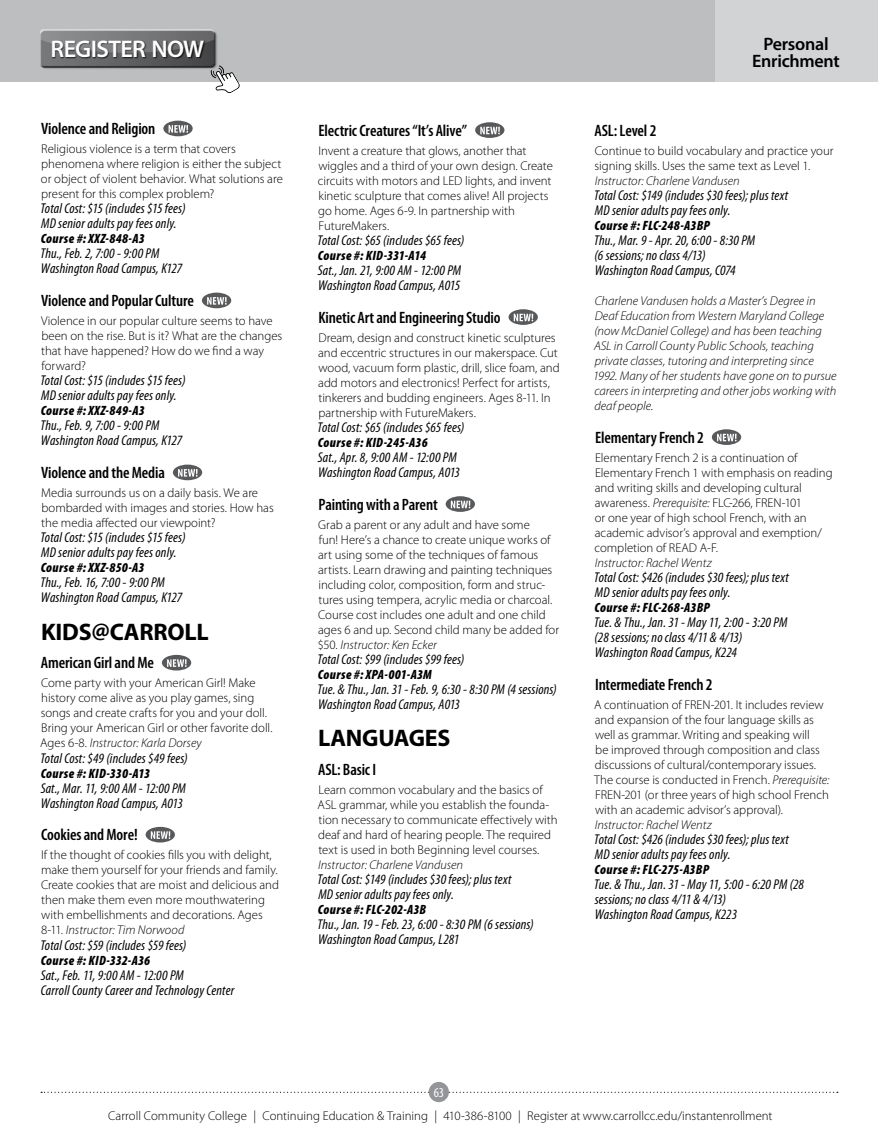
<style>
.page{position:relative;width:878px;height:1148px;background:#fff}
.page>*{position:absolute;margin:0;border:0;box-sizing:border-box;transform-origin:0 0}
.t1{font:600 24.15px "Myriad Pro";letter-spacing:-.025em;color:#fff}
.t2{font:700 24px "Myriad Pro";letter-spacing:-.01em;color:#000}
.t3{font:600 18px/17.1px "Myriad Pro";letter-spacing:-.015em;color:#000;text-align:center}
.t4{font:600 condensed 16.5px "Myriad Pro";letter-spacing:-.01em;color:#000}
.t5{font:italic condensed 14.25px/15px "Myriad Pro";letter-spacing:.01em;color:#000}
.t6{font:italic 900 condensed 13.5px "Myriad Pro";letter-spacing:.02em;color:#000}
.t7{font:condensed 13.5px "Myriad Pro";color:#fff}
.t8{font:300 12.75px/15px "Myriad Pro";color:#000}
.t9{font:italic 300 12.75px/15px "Myriad Pro";color:#000}
.s1{font-style:italic}
</style>
<div class="page">
<svg style="left:163px;top:121px;width:30px;height:15px"></svg>
<svg style="left:202px;top:292px;width:29px;height:16px"></svg>
<svg style="left:173px;top:464px;width:29px;height:16px"></svg>
<svg style="left:162px;top:655px;width:29px;height:15px"></svg>
<svg style="left:146px;top:826px;width:29px;height:16px"></svg>
<svg style="left:475px;top:122px;width:29px;height:16px"></svg>
<svg style="left:508px;top:309px;width:30px;height:16px"></svg>
<svg style="left:445px;top:496px;width:30px;height:16px"></svg>
<svg style="left:711px;top:429px;width:30px;height:16px"></svg>
<div style="left:714px;top:0;width:164px;height:81px;background:#d1d3d4"></div>
<svg style="left:41px;top:1091px;width:796px;height:1px"></svg>
<div style="left:428px;top:1081px;width:21px;height:21px;background:#939598;border-radius:50%"></div>
<div style="left:0;top:0;width:714px;height:81px;background:#bcbec0"></div>
<div style="left:40px;top:29px;width:175px;height:35px;background:#d6d7d8"></div>
<svg style="left:40px;top:30px;width:200px;height:63px"></svg>
<h1 class="t1" style="left:50px;top:36px;width:155px">REGISTER NOW</h1>
<p class="t4" style="left:41px;top:119px;width:116px">Violence and Religion</p>
<p class="t8" style="left:41px;top:142px;width:243px">Religious violence is a term that covers phenomena where religion is either the subject or object of violent behavior. What solutions are present for this complex problem?</p>
<p class="t5" style="left:40px;top:201px;width:147px">Total Cost: $15 (includes $15 fees)<br>MD senior adults pay fees only.</p>
<p class="t6" style="left:41px;top:232px;width:105px">Course #: XXZ-848-A3</p>
<p class="t5" style="left:40px;top:246px;width:143px">Thu., Feb. 2, 7:00 - 9:00 PM<br>Washington Road Campus, K127</p>
<p class="t4" style="left:41px;top:291px;width:154px">Violence and Popular Culture</p>
<p class="t8" style="left:41px;top:314px;width:243px">Violence in our popular culture seems to have been on the rise. But is it? What are the changes that have happened? How do we find a way forward?</p>
<p class="t5" style="left:40px;top:373px;width:147px">Total Cost: $15 (includes $15 fees)<br>MD senior adults pay fees only.</p>
<p class="t6" style="left:41px;top:403px;width:105px">Course #: XXZ-849-A3</p>
<p class="t5" style="left:40px;top:418px;width:143px">Thu., Feb. 9, 7:00 - 9:00 PM<br>Washington Road Campus, K127</p>
<p class="t4" style="left:41px;top:463px;width:125px">Violence and the Media</p>
<p class="t8" style="left:41px;top:485px;width:234px">Media surrounds us on a daily basis. We are bombarded with images and stories. How has the media affected our viewpoint?</p>
<p class="t5" style="left:40px;top:530px;width:147px">Total Cost: $15 (includes $15 fees)<br>MD senior adults pay fees only.</p>
<p class="t6" style="left:41px;top:560px;width:105px">Course #: XXZ-850-A3</p>
<p class="t5" style="left:40px;top:575px;width:143px">Thu., Feb. 16, 7:00 - 9:00 PM<br>Washington Road Campus, K127</p>
<h2 class="t2" style="left:41px;top:618px;width:156px">KIDS@CARROLL</h2>
<p class="t4" style="left:41px;top:653px;width:115px">American Girl and Me</p>
<p class="t8" style="left:40px;top:676px;width:234px">Come party with your American Girl! Make history come alive as you play games, sing songs and create crafts for you and your doll.<br>Bring your American Girl or other favorite doll.<br>Ages 6-8. <span class="s1">Instructor: Karla Dorsey</span></p>
<p class="t5" style="left:40px;top:750px;width:149px">Total Cost: $49 (includes $49 fees)</p>
<p class="t6" style="left:41px;top:766px;width:111px">Course #: KID-330-A13</p>
<p class="t5" style="left:41px;top:780px;width:147px">Sat., Mar. 11, 9:00 AM - 12:00 PM<br>Washington Road Campus, A013</p>
<p class="t4" style="left:41px;top:825px;width:98px">Cookies and More!</p>
<p class="t8" style="left:41px;top:848px;width:239px">If the thought of cookies fills you with delight, make them yourself for your friends and family.<br>Create cookies that are moist and delicious and then make them even more mouthwatering with embellishments and decorations. Ages 8-11. <span class="s1">Instructor: Tim Norwood</span></p>
<p class="t5" style="left:40px;top:937px;width:148px">Total Cost: $59 (includes $59 fees)</p>
<p class="t6" style="left:41px;top:952px;width:111px">Course #: KID-332-A36</p>
<p class="t5" style="left:41px;top:967px;width:195px">Sat., Feb. 11, 9:00 AM - 12:00 PM<br>Carroll County Career and Technology Center</p>
<p class="t4" style="left:318px;top:121px;width:150px">Electric Creatures “It’s Alive”</p>
<p class="t8" style="left:318px;top:143px;width:236px">Invent a creature that glows, another that wiggles and a third of your own design. Create circuits with motors and LED lights, and invent kinetic sculpture that comes alive! All projects go home. Ages 6-9. In partnership with FutureMakers.</p>
<p class="t5" style="left:317px;top:233px;width:148px">Total Cost: $65 (includes $65 fees)</p>
<p class="t6" style="left:318px;top:248px;width:110px">Course #: KID-331-A14</p>
<p class="t5" style="left:318px;top:263px;width:145px">Sat., Jan. 21, 9:00 AM - 12:00 PM<br>Washington Road Campus, A015</p>
<p class="t4" style="left:318px;top:308px;width:184px">Kinetic Art and Engineering Studio</p>
<p class="t8" style="left:318px;top:330px;width:243px">Dream, design and construct kinetic sculptures and eccentric structures in our makerspace. Cut wood, vacuum form plastic, drill, slice foam, and add motors and electronics! Perfect for artists, tinkerers and budding engineers. Ages 8-11. In partnership with FutureMakers.</p>
<p class="t5" style="left:317px;top:420px;width:148px">Total Cost: $65 (includes $65 fees)</p>
<p class="t6" style="left:318px;top:435px;width:111px">Course #: KID-245-A36</p>
<p class="t5" style="left:318px;top:450px;width:144px">Sat., Apr. 8, 9:00 AM - 12:00 PM<br>Washington Road Campus, A013</p>
<p class="t4" style="left:318px;top:495px;width:121px">Painting with a Parent</p>
<p class="t8" style="left:318px;top:517px;width:243px">Grab a parent or any adult and have some<br>fun! Here’s a chance to create unique works of art using some of the techniques of famous artists. Learn drawing and painting techniques including color, composition, form and struc&shy;tures using tempera, acrylic media or charcoal.<br>Course cost includes one adult and one child ages 6 and up. Second child many be added for $50. <span class="s1">Instructor: Ken Ecker</span></p>
<p class="t5" style="left:317px;top:652px;width:148px">Total Cost: $99 (includes $99 fees)</p>
<p class="t6" style="left:318px;top:667px;width:115px">Course #: XPA-001-A3M</p>
<p class="t5" style="left:317px;top:682px;width:241px">Tue. &amp; Thu., Jan. 31 - Feb. 9, 6:30 - 8:30 PM (4 sessions)<br>Washington Road Campus, A013</p>
<h2 class="t2" style="left:318px;top:725px;width:120px">LANGUAGES</h2>
<p class="t4" style="left:318px;top:760px;width:60px">ASL: Basic I</p>
<p class="t8" style="left:317px;top:782px;width:242px">Learn common vocabulary and the basics of ASL grammar, while you establish the founda&shy;tion necessary to communicate effectively with deaf and hard of hearing people. The required text is used in both Beginning level courses.</p>
<p class="t9" style="left:318px;top:857px;width:146px">Instructor: Charlene Vandusen</p>
<p class="t5" style="left:317px;top:872px;width:195px">Total Cost: $149 (includes $30 fees); plus text<br>MD senior adults pay fees only.</p>
<p class="t6" style="left:318px;top:902px;width:110px">Course #: FLC-202-A3B</p>
<p class="t5" style="left:317px;top:917px;width:218px">Thu., Jan. 19 - Feb. 23, 6:00 - 8:30 PM (6 sessions)<br>Washington Road Campus, L281</p>
<h3 class="t3" style="left:752px;top:36px;width:89px">Personal<br>Enrichment</h3>
<p class="t4" style="left:594px;top:121px;width:63px">ASL: Level 2</p>
<p class="t8" style="left:594px;top:143px;width:240px">Continue to build vocabulary and practice your signing skills. Uses the same text as Level 1.</p>
<p class="t9" style="left:594px;top:173px;width:146px">Instructor: Charlene Vandusen</p>
<p class="t5" style="left:594px;top:188px;width:195px">Total Cost: $149 (includes $30 fees); plus text<br>MD senior adults pay fees only.</p>
<p class="t6" style="left:594px;top:218px;width:117px">Course #: FLC-248-A3BP</p>
<p class="t5" style="left:594px;top:233px;width:163px">Thu., Mar. 9 - Apr. 20, 6:00 - 8:30 PM (6 sessions; no class 4/13)<br>Washington Road Campus, C074</p>
<p class="t9" style="left:593px;top:293px;width:245px">Charlene Vandusen holds a Master’s Degree in Deaf Education from Western Maryland College (now McDaniel College) and has been teaching ASL in Carroll County Public Schools, teaching private classes, tutoring and interpreting since 1992. Many of her students have gone on to pursue careers in interpreting and other jobs working with deaf people.</p>
<p class="t4" style="left:595px;top:428px;width:110px">Elementary French 2</p>
<p class="t8" style="left:594px;top:450px;width:239px">Elementary French 2 is a continuation of Elementary French 1 with emphasis on reading and writing skills and developing cultural awareness. <span class="s1">Prerequisite:</span> FLC-266, FREN-101<br>or one year of high school French, with an academic advisor’s approval and exemption/ completion of READ A-F.</p>
<p class="t9" style="left:594px;top:555px;width:118px">Instructor: Rachel Wentz</p>
<p class="t5" style="left:594px;top:570px;width:196px">Total Cost: $426 (includes $30 fees); plus text<br>MD senior adults pay fees only.</p>
<p class="t6" style="left:594px;top:600px;width:117px">Course #: FLC-268-A3BP</p>
<p class="t5" style="left:594px;top:615px;width:195px">Tue. &amp; Thu., Jan. 31 - May 11, 2:00 - 3:20 PM (28 sessions; no class 4/11 &amp; 4/13)<br>Washington Road Campus, K224</p>
<p class="t4" style="left:595px;top:675px;width:119px">Intermediate French 2</p>
<p class="t8" style="left:594px;top:697px;width:237px">A continuation of FREN-201. It includes review and expansion of the four language skills as well as grammar. Writing and speaking will<br>be improved through composition and class discussions of cultural/contemporary issues.<br>The course is conducted in French. <span class="s1">Prerequisite:<br></span>FREN-201 (or three years of high school French with an academic advisor’s approval).</p>
<p class="t9" style="left:594px;top:817px;width:118px">Instructor: Rachel Wentz</p>
<p class="t5" style="left:594px;top:832px;width:196px">Total Cost: $426 (includes $30 fees); plus text<br>MD senior adults pay fees only.</p>
<p class="t6" style="left:594px;top:862px;width:116px">Course #: FLC-275-A3BP</p>
<p class="t5" style="left:594px;top:877px;width:211px">Tue. &amp; Thu., Jan. 31 - May 11, 5:00 - 6:20 PM (28 sessions; no class 4/11 &amp; 4/13)<br>Washington Road Campus, K223</p>
<p class="t7" style="left:433px;top:1085px;width:12px">63</p>
<p class="t8" style="left:108px;top:1108px;width:665px">Carroll Community College | Continuing Education &amp; Training | 410-386-8100 | Register at www.carrollcc.edu/instantenrollment</p>
</div>
